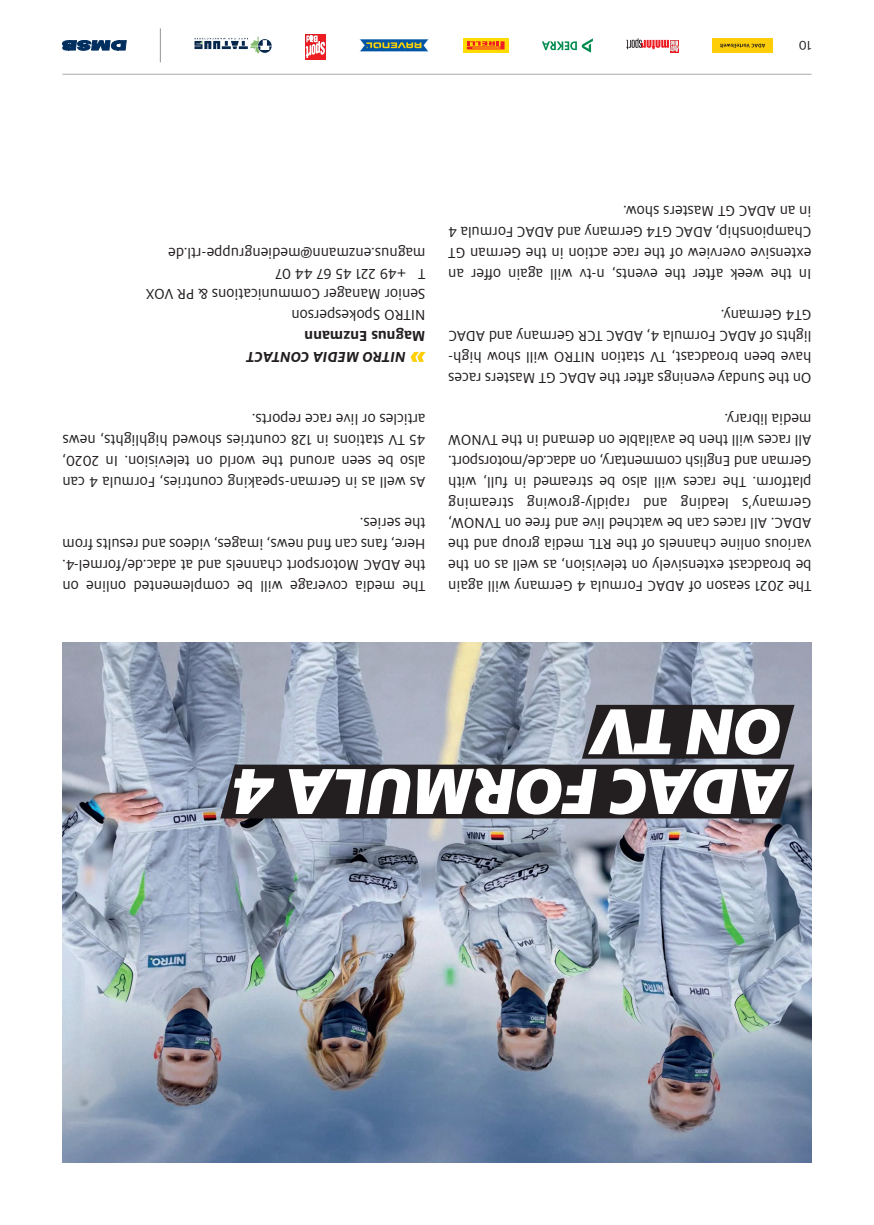
<style>
.page{position:relative;width:874px;height:1225px;background:#fff}
.page>*{position:absolute;margin:0;border:0;box-sizing:border-box;transform-origin:0 0}
.t1{font:italic 900 72px "Milo ADAC";letter-spacing:-.02em;color:#fff}
.t2{font:16px/20.8px "Milo ADAC";color:#231f20;text-align:justify}
.t3{font:italic 700 16px "Milo ADAC";letter-spacing:.01em;color:#231f20}
.t4{font:700 16px "Milo ADAC";color:#231f20}
.t5{font:14px "Milo ADAC";color:#231f20}
</style>
<div class="page">
<hr style="left:62px;top:74px;width:749px;height:1px;background:#a8a9ad">
<img style="left:62px;top:642px;width:749px;height:520px">
<div style="left:220px;top:764px;width:574px;height:54px;background:#231f20"></div>
<svg style="left:581px;top:705px;width:213px;height:53px;background:#2c292b"></svg>
<svg style="left:410px;top:352px;width:15px;height:10px"></svg>
<svg style="left:626px;top:38px;width:52px;height:14px"></svg>
<svg style="left:542px;top:39px;width:50px;height:13px"></svg>
<svg style="left:463px;top:38px;width:45px;height:14px"></svg>
<svg style="left:466px;top:41px;width:38px;height:8px"></svg>
<div style="left:305px;top:34px;width:20px;height:26px;background:#ee1d23"></div>
<svg style="left:305px;top:35px;width:20px;height:23px"></svg>
<svg style="left:359px;top:39px;width:70px;height:13px"></svg>
<svg style="left:194px;top:37px;width:77px;height:17px"></svg>
<svg style="left:62px;top:40px;width:64px;height:10px"></svg>
<hr style="left:160px;top:28px;width:1px;height:34px;background:#939598">
<div style="left:711px;top:38px;width:61px;height:14px;background:#fece08"></div>
<svg style="left:720px;top:44px;width:44px;height:4px"></svg>
<p class="t5" style="left:811px;top:53px;width:14px;rotate:-180deg">10</p>
<p class="t2" style="left:425px;top:284px;width:259px;rotate:-180deg">T magnus.enzmann@mediengruppe-rtl.de</p>
<p class="t2" style="left:406px;top:284px;width:132px;rotate:-180deg">+49 221 45 67 44 07</p>
<p class="t2" style="left:425px;top:305px;width:281px;rotate:-180deg">Senior Manager Communications &amp; PR VOX</p>
<p class="t2" style="left:425px;top:325px;width:136px;rotate:-180deg">NITRO Spokesperson</p>
<p class="t4" style="left:425px;top:345px;width:123px;rotate:-180deg">Magnus Enzmann</p>
<p class="t3" style="left:406px;top:366px;width:161px;rotate:-180deg">NITRO MEDIA CONTACT</p>
<p class="t2" style="left:425px;top:492px;width:364px;rotate:-180deg">As well as in German-speaking countries, Formula 4 can also be seen around the world on television. In 2020, 45 TV stations in 128 countries showed highlights, news articles or live race reports.</p>
<p class="t2" style="left:425px;top:596px;width:364px;rotate:-180deg">The media coverage will be complemented online on the ADAC Motorsport channels and at adac.de/formel-4.<br>Here, fans can find news, images, videos and results from the series.</p>
<p class="t2" style="left:811px;top:284px;width:364px;rotate:-180deg">In the week after the events, n-tv will again offer an extensive overview of the race action in the German GT Championship, ADAC GT4 Germany and ADAC Formula 4 in an ADAC GT Masters show.</p>
<p class="t2" style="left:811px;top:388px;width:364px;rotate:-180deg">On the Sunday evenings after the ADAC GT Masters races have been broadcast, TV station NITRO will show high&shy;lights of ADAC Formula 4, ADAC TCR Germany and ADAC GT4 Germany.</p>
<p class="t2" style="left:811px;top:596px;width:364px;rotate:-180deg">The 2021 season of ADAC Formula 4 Germany will again be broadcast extensively on television, as well as on the various online channels of the RTL media group and the ADAC. All races can be watched live and free on TVNOW, Germany’s leading and rapidly-growing streaming platform. The races will also be streamed in full, with German and English commentary, on adac.de/motorsport.<br>All races will then be available on demand in the TVNOW media library.</p>
<h1 class="t1" style="left:781px;top:775px;width:191px;rotate:-180deg">ON TV</h1>
<h1 class="t1" style="left:785px;top:834px;width:555px;rotate:-180deg">ADAC FORMULA 4</h1>
</div>
